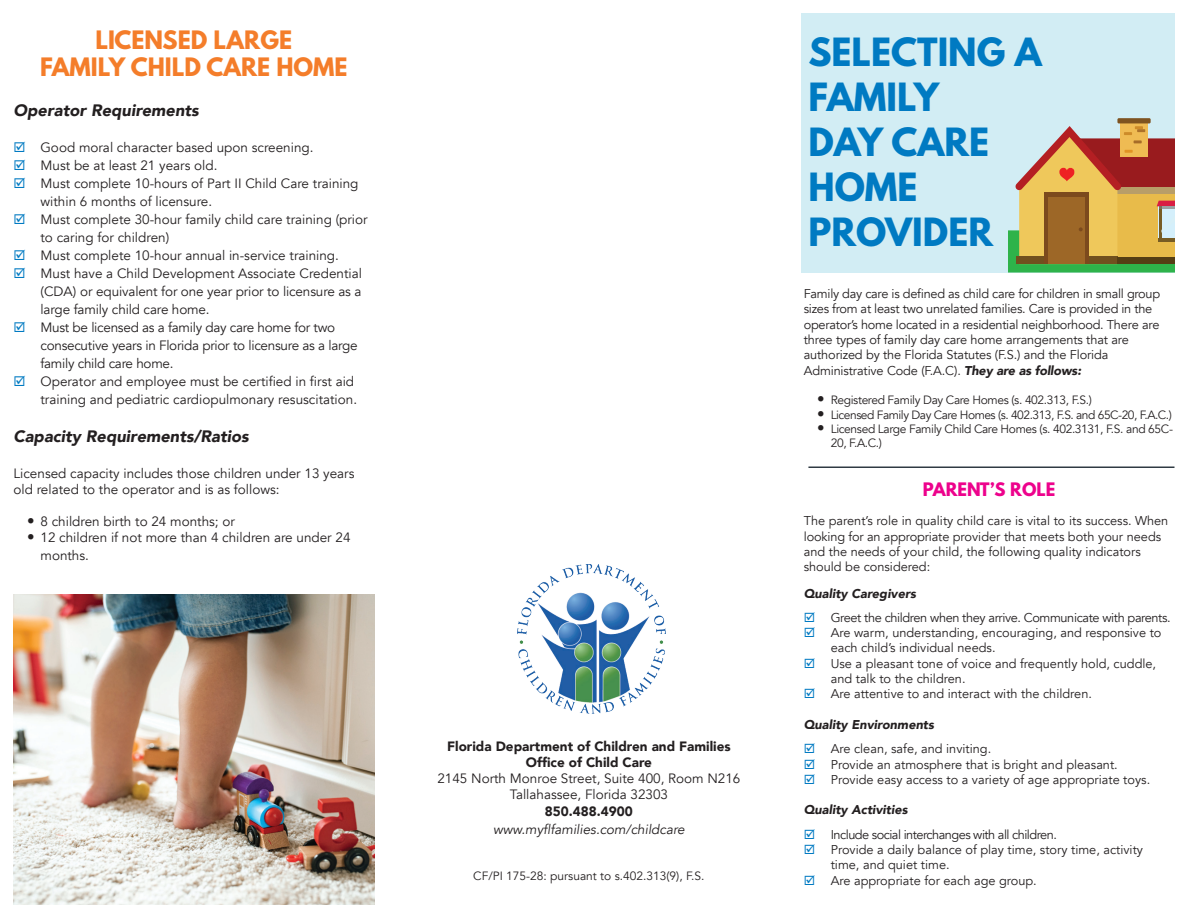
<style>
.page{position:relative;width:1188px;height:918px;background:#fff}
.page>*{position:absolute;margin:0;border:0;box-sizing:border-box;transform-origin:0 0}
.t1{font:700 34.5px/45px "League Spartan";color:#007ac2}
.t2{font:700 22.5px/27px "League Spartan";color:#f47d2a;text-align:center}
.t3{font:italic 900 16.5px "Avenir";color:#231f20}
.t4{font:700 16.5px "League Spartan";color:#ed028c}
.t5{font:13.5px/18px "Avenir";color:#231f20}
.t6{font:900 13.5px/16.2px "Avenir";color:#231f20;text-align:center}
.t7{font:italic 13.5px "Avenir";color:#231f20}
.t8{font:12.75px/15.3px "Avenir";color:#231f20}
.t9{font:12.75px/15.3px "Avenir";letter-spacing:-.02em;color:#231f20}
.t10{font:italic 900 12.75px "Avenir";color:#231f20}
.t11{font:12px/14.4px "Avenir";letter-spacing:-.03em;color:#231f20}
.t12{font:12px "Avenir";color:#231f20}
.s1{font-size:15px}
.s2{font-weight:900;font-style:italic}
</style>
<div class="page">
<div style="left:801px;top:14px;width:373px;height:259px;background:#d2edf4"></div>
<div style="left:1120px;top:122px;width:28px;height:35px;background:linear-gradient(to right,#efbb53,#efbb53)"></div>
<div style="left:1117px;top:118px;width:34px;height:5px;background:#7e5320"></div>
<svg style="left:1009px;top:126px;width:165px;height:147px"></svg>
<hr style="left:808px;top:466px;width:366px;height:2px;background:#2f3a43">
<img style="left:14px;top:594px;width:360px;height:310px">
<img style="left:517px;top:565px;width:148px;height:149px">
<h2 class="t2" style="left:40px;top:26px;width:309px">LICENSED LARGE<br>FAMILY CHILD CARE HOME</h2>
<p class="t3" style="left:14px;top:96px;width:187px">Operator Requirements</p>
<p class="t5" style="left:40px;top:138px;width:329px">Good moral character based upon screening.<br>Must be at least 21 years old.<br>Must complete 10-hours of Part II Child Care training within 6 months of licensure.<br>Must complete 30-hour family child care training (prior to caring for children)<br>Must complete 10-hour annual in-service training.<br>Must have a Child Development Associate Credential (CDA) or equivalent for one year prior to licensure as a large family child care home.<br>Must be licensed as a family day care home for two consecutive years in Florida prior to licensure as a large family child care home.<br>Operator and employee must be certified in first aid training and pediatric cardiopulmonary resuscitation.</p>
<p class="t3" style="left:14px;top:422px;width:237px">Capacity Requirements/Ratios</p>
<p class="t5" style="left:14px;top:465px;width:343px;line-height:16.2px">Licensed capacity includes those children under 13 years old related to the operator and is as follows:</p>
<p class="t5" style="left:27px;top:513px;width:209px"><span class="s1">•</span> 8 children birth to 24 months; or</p>
<p class="t5" style="left:40px;top:529px;width:312px;text-indent:-14px"><span class="s1">•</span> 12 children if not more than 4 children are under 24 months.</p>
<p class="t6" style="left:447px;top:738px;width:285px">Florida Department of Children and Families<br>Office of Child Care</p>
<p class="t5" style="left:437px;top:771px;width:305px;line-height:16.2px;text-align:center">2145 North Monroe Street, Suite 400, Room N216<br>Tallahassee, Florida 32303</p>
<p class="t6" style="left:545px;top:802px;width:89px">850.488.4900</p>
<p class="t7" style="left:493px;top:821px;width:193px">www.myflfamilies.com/childcare</p>
<p class="t12" style="left:473px;top:869px;width:233px">CF/PI 175-28: pursuant to s.402.313(9), F.S.</p>
<h1 class="t1" style="left:808px;top:29px;width:235px">SELECTING A<br>FAMILY<br>DAY CARE<br>HOME<br>PROVIDER</h1>
<p class="t9" style="left:804px;top:286px;width:358px">Family day care is defined as child care for children in small group sizes from at least two unrelated families. Care is provided in the operator’s home located in a residential neighborhood. There are three types of family day care home arrangements that are authorized by the Florida Statutes (F.S.) and the Florida Administrative Code (F.A.C). <span class="s2">They are as follows:</span></p>
<p class="t11" style="left:817px;top:393px;width:276px"><span class="s1">•</span> Registered Family Day Care Homes (s. 402.313, F.S.)</p>
<p class="t11" style="left:817px;top:408px;width:356px"><span class="s1">•</span> Licensed Family Day Care Homes (s. 402.313, F.S. and 65C-20, F.A.C.)</p>
<p class="t11" style="left:831px;top:422px;width:344px;text-indent:-14px"><span class="s1">•</span> Licensed Large Family Child Care Homes (s. 402.3131, F.S. and 65C-<br>20, F.A.C.)</p>
<p class="t4" style="left:923px;top:477px;width:134px">PARENT’S ROLE</p>
<p class="t8" style="left:804px;top:514px;width:366px">The parent’s role in quality child care is vital to its success. When looking for an appropriate provider that meets both your needs and the needs of your child, the following quality indicators should be considered:</p>
<p class="t10" style="left:804px;top:583px;width:114px">Quality Caregivers</p>
<p class="t8" style="left:831px;top:610px;width:342px">Greet the children when they arrive. Communicate with parents.<br>Are warm, understanding, encouraging, and responsive to each child’s individual needs.<br>Use a pleasant tone of voice and frequently hold, cuddle, and talk to the children.<br>Are attentive to and interact with the children.</p>
<p class="t10" style="left:804px;top:714px;width:132px">Quality Environments</p>
<p class="t8" style="left:831px;top:741px;width:321px">Are clean, safe, and inviting.<br>Provide an atmosphere that is bright and pleasant.<br>Provide easy access to a variety of age appropriate toys.</p>
<p class="t10" style="left:804px;top:800px;width:105px">Quality Activities</p>
<p class="t8" style="left:831px;top:827px;width:314px">Include social interchanges with all children.<br>Provide a daily balance of play time, story time, activity time, and quiet time.<br>Are appropriate for each age group.</p>
</div>
